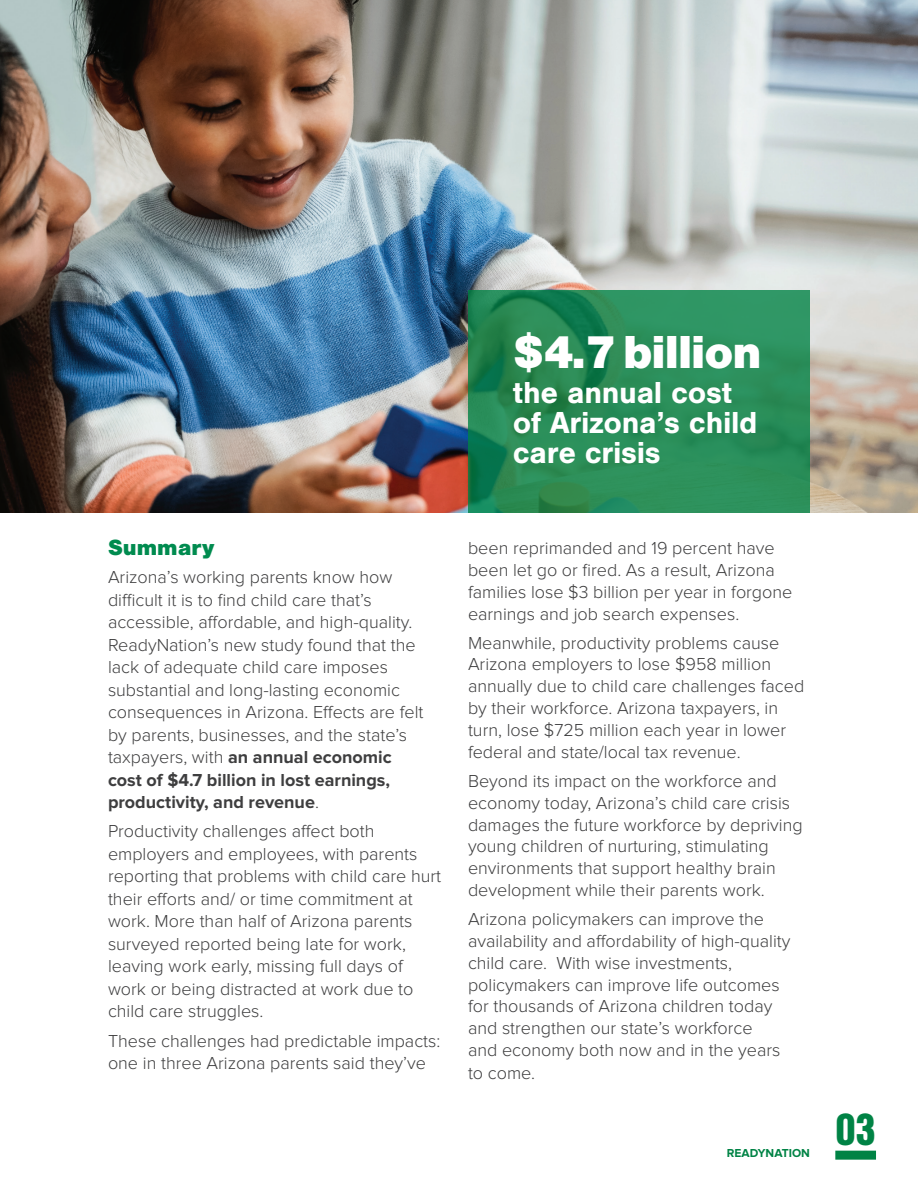
<style>
.page{position:relative;width:918px;height:1188px;background:#fff}
.page>*{position:absolute;margin:0;border:0;box-sizing:border-box;transform-origin:0 0}
.t1{font:900 48px "Nimbus San";letter-spacing:-.02em;color:#fff}
.t2{font:900 43.5px "Nimbus San Con L";color:#008345}
.t3{font:700 31.5px/30px "Nimbus San";letter-spacing:-.01em;color:#fff}
.t4{font:900 22.65px "Nimbus San";color:#008b4f}
.Body{font:300 18px/22.5px "Proxima Nova";color:#3e3e3f}
.t5{font:700 12px "Proxima Nova";color:#008345}
.s1{font-weight:700}
</style>
<div class="page">
<div style="left:835px;top:1151px;width:41px;height:9px;background:#008345"></div>
<img style="left:0;top:0;width:918px;height:513px">
<svg style="left:468px;top:291px;width:342px;height:222px;background:#278b57"></svg>
<h1 class="t1" style="left:513px;top:324px;width:250px">$4.7 billion</h1>
<h1 class="t3" style="left:513px;top:378px;width:221px">the annual cost</h1>
<h1 class="t3" style="left:513px;top:408px;width:246px">of Arizona’s child care crisis</h1>
<h1 class="t4" style="left:108px;top:535px;width:108px">Summary</h1>
<p class="Body" style="left:108px;top:567px;width:317px">Arizona’s working parents know how difficult it is to find child care that’s accessible, affordable, and high-quality.<br>ReadyNation’s new study found that the lack of adequate child care imposes substantial and long-lasting economic consequences in Arizona. Effects are felt by parents, businesses, and the state’s taxpayers, with <span class="s1">an annual economic cost of $4.7 billion in lost earnings, productivity, and revenue</span>.</p>
<p class="Body" style="left:108px;top:821px;width:335px">Productivity challenges affect both employers and employees, with parents reporting that problems with child care hurt their efforts and/ or time commitment at work. More than half of Arizona parents surveyed reported being late for work, leaving work early, missing full days of work or being distracted at work due to child care struggles.</p>
<p class="Body" style="left:108px;top:1030px;width:334px">These challenges had predictable impacts: one in three Arizona parents said they’ve</p>
<p class="Body" style="left:468px;top:538px;width:326px;line-height:21.9px">been reprimanded and 19 percent have been let go or fired. As a result, Arizona families lose $3 billion per year in forgone earnings and job search expenses.</p>
<p class="Body" style="left:468px;top:632px;width:338px;line-height:21.9px">Meanwhile, productivity problems cause Arizona employers to lose $958 million annually due to child care challenges faced by their workforce. Arizona taxpayers, in turn, lose $725 million each year in lower federal and state/local tax revenue.</p>
<p class="Body" style="left:468px;top:771px;width:336px;line-height:21.9px">Beyond its impact on the workforce and economy today, Arizona’s child care crisis damages the future workforce by depriving young children of nurturing, stimulating environments that support healthy brain development while their parents work.</p>
<p class="Body" style="left:468px;top:909px;width:324px;line-height:22px">Arizona policymakers can improve the availability and affordability of high-quality child care. With wise investments, policymakers can improve life outcomes for thousands of Arizona children today and strengthen our state’s workforce<br>and economy both now and in the years to come.</p>
<p class="t5" style="left:727px;top:1146px;width:85px">READYNATION</p>
<h2 class="t2" style="left:836px;top:1097px;width:42px">03</h2>
</div>
